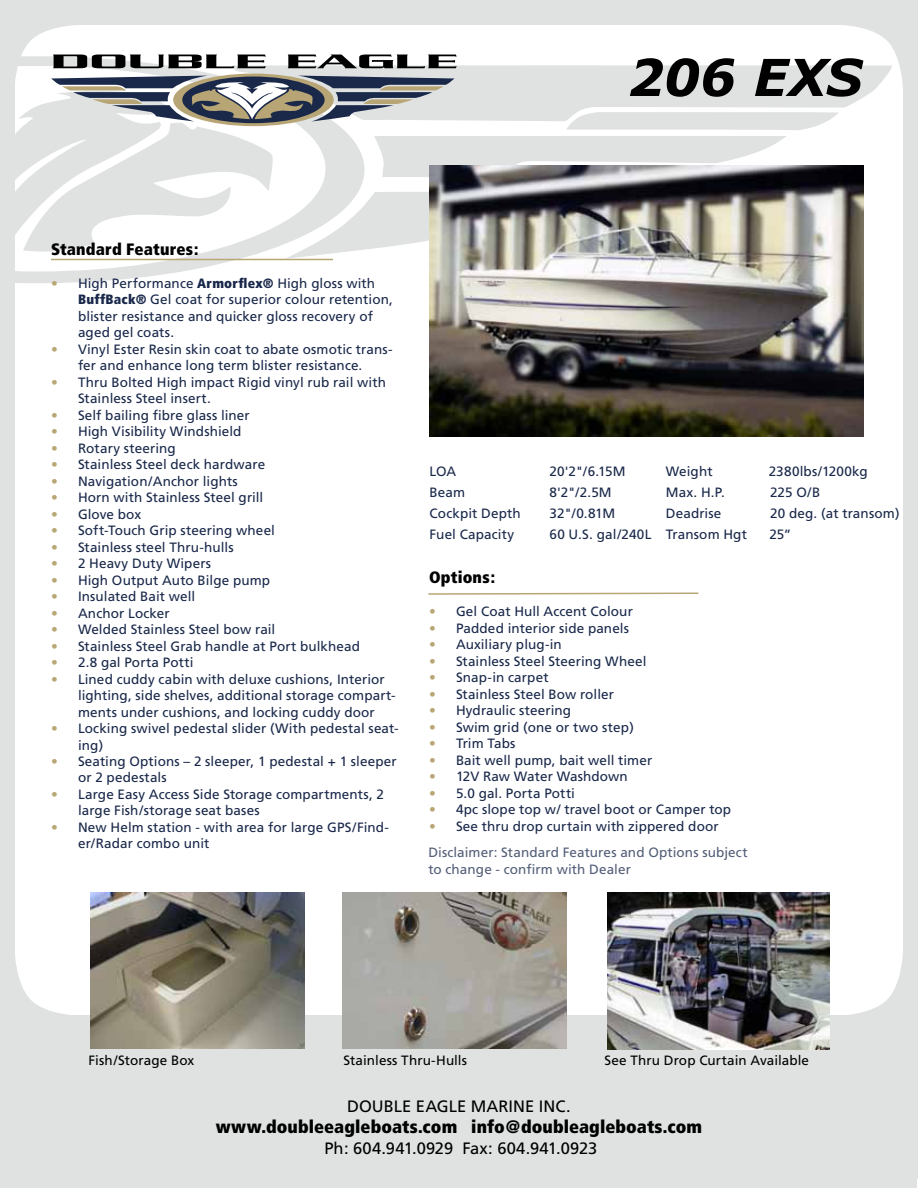
<style>
.page{position:relative;width:918px;height:1188px;background:#fff}
.page>*{position:absolute;margin:0;border:0;box-sizing:border-box;transform-origin:0 0}
.t1{font:italic 700 51px "Verdana";letter-spacing:-.01em;color:#000}
.t2{font:900 condensed 18px "Frutiger";letter-spacing:.005em;color:#000}
.t3{font:16.5px "Frutiger";letter-spacing:.005em;color:#000}
.t4{font:900 condensed 16.5px "Frutiger";letter-spacing:.01em;color:#000}
.t5{font:13.5px/16.5px "Frutiger";letter-spacing:.005em;color:#19284a}
.t6{font:13.5px/16.5px "Frutiger";letter-spacing:.005em;color:#535e77}
.t7{font:13.5px "Frutiger";letter-spacing:.005em;color:#000}
.s1{color:#b9a675}
.s2{font-weight:900;font-stretch:condensed}
</style>
<div class="page">
<div style="left:903px;top:0;width:15px;height:1178px;background:#e0e2e2"></div>
<div style="left:0;top:1015px;width:917px;height:173px;background:#e0e2e2"></div>
<svg style="left:15px;top:260px;width:318px;height:23px"></svg>
<div style="left:0;top:0;width:15px;height:1186px;background:#e0e2e2"></div>
<svg style="left:15px;top:958px;width:53px;height:57px"></svg>
<svg style="left:849px;top:955px;width:54px;height:60px"></svg>
<svg style="left:15px;top:90px;width:859px;height:169px"></svg>
<svg style="left:15px;top:0;width:888px;height:90px;fill:#e0e2e2"></svg>
<hr style="left:51px;top:259px;width:282px;height:1px;background:#b9a675">
<svg style="left:428px;top:592px;width:271px;height:3px"></svg>
<img style="left:90px;top:893px;width:215px;height:156px">
<img style="left:343px;top:892px;width:223px;height:157px">
<img style="left:607px;top:892px;width:223px;height:157px">
<img style="left:430px;top:166px;width:434px;height:270px">
<h1 class="t1" style="left:628px;top:44px;width:235px">206 EXS</h1>
<p class="t4" style="left:51px;top:239px;width:149px">Standard Features:</p>
<p class="t5" style="left:78px;top:275px;width:316px;text-indent:-27px"><span class="s1">•</span> High Performance <span class="s2">Armorflex®</span> High gloss with <span class="s2">BuffBack®</span> Gel coat for superior colour retention, blister resistance and quicker gloss recovery of aged gel coats.</p>
<p class="t5" style="left:51px;top:341px;width:343px;text-align:center"><span class="s1">•</span> Vinyl Ester Resin skin coat to abate osmotic trans&shy;fer and enhance long term blister resistance.</p>
<p class="t5" style="left:78px;top:374px;width:309px;text-indent:-27px"><span class="s1">•</span> Thru Bolted High impact Rigid vinyl rub rail with<br>Stainless Steel insert.</p>
<p class="t5" style="left:51px;top:407px;width:200px"><span class="s1">•</span> Self bailing fibre glass liner</p>
<p class="t5" style="left:51px;top:423px;width:192px"><span class="s1">•</span> High Visibility Windshield</p>
<p class="t5" style="left:51px;top:439px;width:126px"><span class="s1">•</span> Rotary steering</p>
<p class="t5" style="left:51px;top:456px;width:216px"><span class="s1">•</span> Stainless Steel deck hardware</p>
<p class="t5" style="left:51px;top:472px;width:188px"><span class="s1">•</span> Navigation/Anchor lights</p>
<p class="t5" style="left:51px;top:489px;width:214px"><span class="s1">•</span> Horn with Stainless Steel grill</p>
<p class="t5" style="left:51px;top:505px;width:92px"><span class="s1">•</span> Glove box</p>
<p class="t5" style="left:51px;top:522px;width:226px"><span class="s1">•</span> Soft-Touch Grip steering wheel</p>
<p class="t5" style="left:51px;top:538px;width:184px"><span class="s1">•</span> Stainless steel Thru-hulls</p>
<p class="t5" style="left:51px;top:555px;width:162px"><span class="s1">•</span> 2 Heavy Duty Wipers</p>
<p class="t5" style="left:51px;top:571px;width:221px"><span class="s1">•</span> High Output Auto Bilge pump</p>
<p class="t5" style="left:51px;top:588px;width:146px"><span class="s1">•</span> Insulated Bait well</p>
<p class="t5" style="left:51px;top:604px;width:120px"><span class="s1">•</span> Anchor Locker</p>
<p class="t5" style="left:51px;top:621px;width:226px"><span class="s1">•</span> Welded Stainless Steel bow rail</p>
<p class="t5" style="left:51px;top:637px;width:311px"><span class="s1">•</span> Stainless Steel Grab handle at Port bulkhead</p>
<p class="t5" style="left:51px;top:654px;width:144px"><span class="s1">•</span> 2.8 gal Porta Potti</p>
<p class="t5" style="left:78px;top:670px;width:319px;text-indent:-27px"><span class="s1">•</span> Lined cuddy cabin with deluxe cushions, Interior lighting, side shelves, additional storage compart&shy;ments under cushions, and locking cuddy door</p>
<p class="t5" style="left:78px;top:720px;width:322px;text-indent:-27px"><span class="s1">•</span> Locking swivel pedestal slider (With pedestal seat&shy;ing)</p>
<p class="t5" style="left:78px;top:753px;width:320px;text-indent:-27px"><span class="s1">•</span> Seating Options – 2 sleeper, 1 pedestal + 1 sleeper or 2 pedestals</p>
<p class="t5" style="left:78px;top:786px;width:308px;text-indent:-27px"><span class="s1">•</span> Large Easy Access Side Storage compartments, 2 large Fish/storage seat bases</p>
<p class="t5" style="left:78px;top:819px;width:313px;text-indent:-27px"><span class="s1">•</span> New Helm station - with area for large GPS/Find&shy;er/Radar combo unit</p>
<p class="t5" style="left:430px;top:463px;width:28px">LOA</p>
<p class="t5" style="left:550px;top:463px;width:77px">20'2"/6.15M</p>
<p class="t5" style="left:430px;top:484px;width:37px">Beam</p>
<p class="t5" style="left:550px;top:484px;width:64px">8'2"/2.5M</p>
<p class="t5" style="left:430px;top:505px;width:93px">Cockpit Depth</p>
<p class="t5" style="left:550px;top:505px;width:67px">32"/0.81M</p>
<p class="t5" style="left:430px;top:526px;width:86px">Fuel Capacity</p>
<p class="t5" style="left:550px;top:526px;width:103px">60 U.S. gal/240L</p>
<p class="t5" style="left:666px;top:463px;width:48px">Weight</p>
<p class="t5" style="left:769px;top:463px;width:101px">2380lbs/1200kg</p>
<p class="t5" style="left:666px;top:484px;width:61px">Max. H.P.</p>
<p class="t5" style="left:770px;top:484px;width:52px">225 O/B</p>
<p class="t5" style="left:666px;top:505px;width:57px">Deadrise</p>
<p class="t5" style="left:770px;top:505px;width:131px">20 deg. (at transom)</p>
<p class="t5" style="left:666px;top:526px;width:83px">Transom Hgt</p>
<p class="t5" style="left:770px;top:526px;width:23px">25”</p>
<p class="t4" style="left:429px;top:568px;width:67px">Options:</p>
<p class="t5" style="left:429px;top:603px;width:205px"><span class="s1">•</span> Gel Coat Hull Accent Colour</p>
<p class="t5" style="left:429px;top:620px;width:202px"><span class="s1">•</span> Padded interior side panels</p>
<p class="t5" style="left:429px;top:636px;width:134px"><span class="s1">•</span> Auxiliary plug-in</p>
<p class="t5" style="left:429px;top:653px;width:219px"><span class="s1">•</span> Stainless Steel Steering Wheel</p>
<p class="t5" style="left:429px;top:669px;width:121px"><span class="s1">•</span> Snap-in carpet</p>
<p class="t5" style="left:429px;top:686px;width:187px"><span class="s1">•</span> Stainless Steel Bow roller</p>
<p class="t5" style="left:429px;top:702px;width:144px"><span class="s1">•</span> Hydraulic steering</p>
<p class="t5" style="left:429px;top:719px;width:206px"><span class="s1">•</span> Swim grid (one or two step)</p>
<p class="t5" style="left:429px;top:735px;width:88px"><span class="s1">•</span> Trim Tabs</p>
<p class="t5" style="left:429px;top:752px;width:225px"><span class="s1">•</span> Bait well pump, bait well timer</p>
<p class="t5" style="left:429px;top:768px;width:200px"><span class="s1">•</span> 12V Raw Water Washdown</p>
<p class="t5" style="left:429px;top:785px;width:148px"><span class="s1">•</span> 5.0 gal. Porta Potti</p>
<p class="t5" style="left:429px;top:801px;width:304px"><span class="s1">•</span> 4pc slope top w/ travel boot or Camper top</p>
<p class="t5" style="left:429px;top:818px;width:291px"><span class="s1">•</span> See thru drop curtain with zippered door</p>
<p class="t6" style="left:428px;top:844px;width:321px">Disclaimer: Standard Features and Options subject to change - confirm with Dealer</p>
<p class="t7" style="left:88px;top:1052px;width:107px">Fish/Storage Box</p>
<p class="t7" style="left:344px;top:1052px;width:125px">Stainless Thru-Hulls</p>
<p class="t7" style="left:604px;top:1052px;width:206px">See Thru Drop Curtain Available</p>
<p class="t3" style="left:347px;top:1097px;width:225px">DOUBLE EAGLE MARINE INC.</p>
<h2 class="t2" style="left:216px;top:1116px;width:488px">www.doubleeagleboats.com info@doubleagleboats.com</h2>
<p class="t3" style="left:324px;top:1139px;width:275px">Ph: 604.941.0929 Fax: 604.941.0923</p>
</div>
